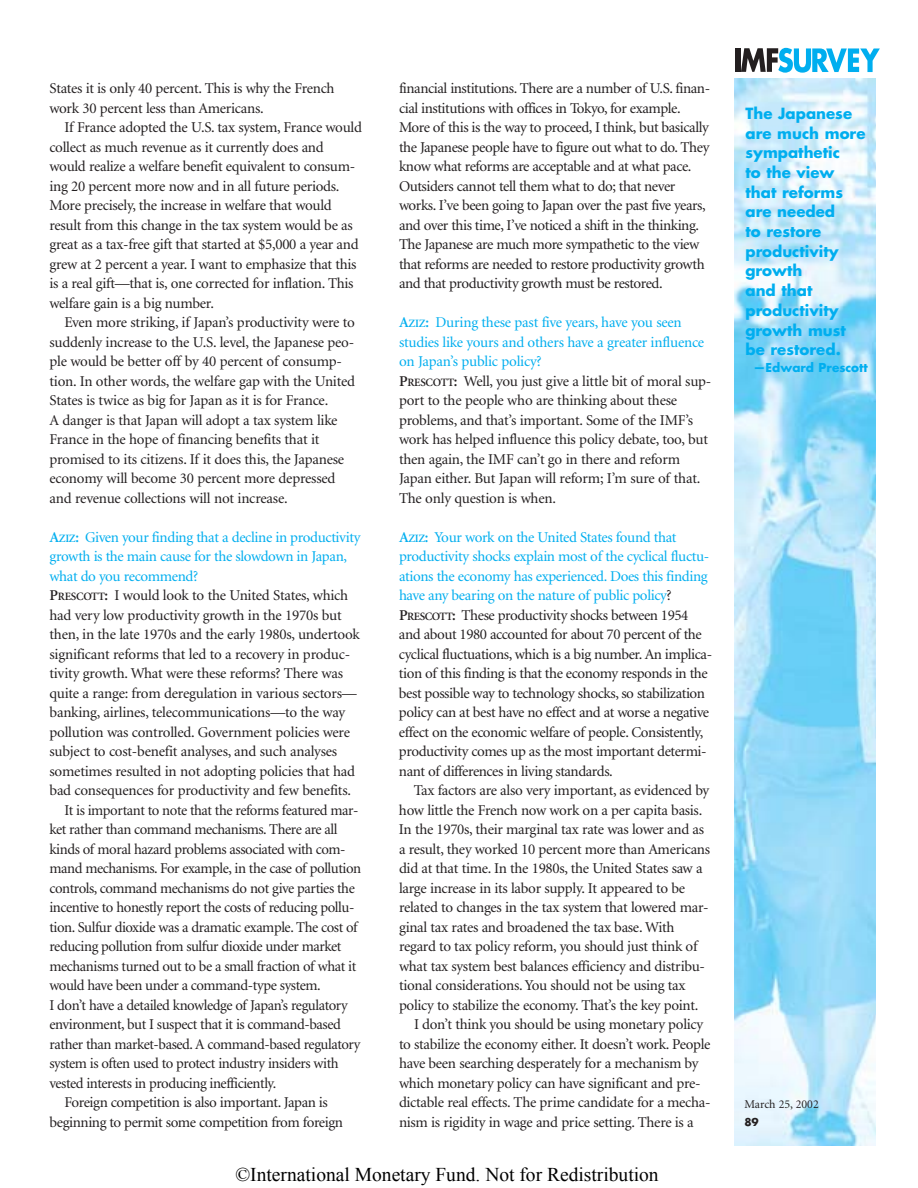
<style>
.page{position:relative;width:918px;height:1188px;background:#fff}
.page>*{position:absolute;margin:0;border:0;box-sizing:border-box;transform-origin:0 0}
.t1{font:19.5px "Times New Roman";color:#000}
.t2{font:15px/19.5px "Minion";letter-spacing:-.02em;color:#231f20}
.t3{font:700 15px/19.6px "Futura";color:#00aeef}
.t4{font:15px "Minion";letter-spacing:-.025em;color:#00aeef}
.t5{font:700 12px "Futura";color:#00aeef}
.t6{font:12px "Minion";color:#231f20}
.t7{font:700 10.5px "Futura";color:#231f20}
.s1{font-weight:600}
.s2{font-weight:600;font-size:11.25px}
.s3{font-weight:600;color:#00aeef}
.s4{font-weight:600;font-size:11.25px;color:#00aeef}
.s5{color:#00aeef}
</style>
<div class="page">
<div style="left:735px;top:48px;width:5px;height:24px;background:#231f20"></div>
<svg style="left:741px;top:48px;width:139px;height:25px"></svg>
<img style="left:735px;top:79px;width:141px;height:1067px">
<p class="t2" style="left:50px;top:80px;width:287px">States it is only 40 percent. This is why the French work 30 percent less than Americans.</p>
<p class="t2" style="left:49px;top:119px;width:314px;text-indent:15px">If France adopted the U.S. tax system, France would collect as much revenue as it currently does and would realize a welfare benefit equivalent to consum&shy;ing 20 percent more now and in all future periods.<br>More precisely, the increase in welfare that would result from this change in the tax system would be as great as a tax-free gift that started at $5,000 a year and grew at 2 percent a year. I want to emphasize that this is a real gift—that is, one corrected for inflation. This welfare gain is a big number.</p>
<p class="t2" style="left:49px;top:314px;width:307px;text-indent:15px">Even more striking, if Japan’s productivity were to suddenly increase to the U.S. level, the Japanese peo&shy;ple would be better off by 40 percent of consump&shy;tion. In other words, the welfare gap with the United States is twice as big for Japan as it is for France.<br>A danger is that Japan will adopt a tax system like France in the hope of financing benefits that it promised to its citizens. If it does this, the Japanese economy will become 30 percent more depressed and revenue collections will not increase.</p>
<p class="t4" style="left:49px;top:531px;width:313px"><span class="s1">A</span><span class="s2">ZIZ</span><span class="s1">:</span> Given your finding that a decline in productivity</p>
<p class="t4" style="left:50px;top:550px;width:299px">growth is the main cause for the slowdown in Japan,</p>
<p class="t4" style="left:50px;top:570px;width:150px">what do you recommend?</p>
<p class="t2" style="left:50px;top:587px;width:300px"><span class="s1">P</span><span class="s2">RESCOTT</span><span class="s1">:</span> I would look to the United States, which</p>
<p class="t2" style="left:49px;top:606px;width:294px">had very low productivity growth in the 1970s but</p>
<p class="t2" style="left:49px;top:626px;width:312px">then, in the late 1970s and the early 1980s, undertook</p>
<p class="t2" style="left:49px;top:645px;width:302px">significant reforms that led to a recovery in produc-</p>
<p class="t2" style="left:49px;top:665px;width:295px">tivity growth. What were these reforms? There was</p>
<p class="t2" style="left:49px;top:684px;width:309px">quite a range: from deregulation in various sectors—</p>
<p class="t2" style="left:49px;top:704px;width:297px">banking, airlines, telecommunications—to the way</p>
<p class="t2" style="left:49px;top:723px;width:302px">pollution was controlled. Government policies were</p>
<p class="t2" style="left:49px;top:743px;width:289px">subject to cost-benefit analyses, and such analyses</p>
<p class="t2" style="left:49px;top:762px;width:307px">sometimes resulted in not adopting policies that had</p>
<p class="t2" style="left:49px;top:782px;width:303px">bad consequences for productivity and few benefits.</p>
<p class="t2" style="left:64px;top:801px;width:295px">It is important to note that the reforms featured mar-</p>
<p class="t2" style="left:50px;top:821px;width:290px">ket rather than command mechanisms. There are all</p>
<p class="t2" style="left:50px;top:840px;width:298px">kinds of moral hazard problems associated with com-</p>
<p class="t2" style="left:50px;top:860px;width:313px">mand mechanisms. For example, in the case of pollution</p>
<p class="t2" style="left:50px;top:879px;width:307px">controls, command mechanisms do not give parties the</p>
<p class="t2" style="left:50px;top:899px;width:306px">incentive to honestly report the costs of reducing pollu-</p>
<p class="t2" style="left:50px;top:918px;width:310px">tion. Sulfur dioxide was a dramatic example. The cost of</p>
<p class="t2" style="left:50px;top:938px;width:293px">reducing pollution from sulfur dioxide under market</p>
<p class="t2" style="left:50px;top:957px;width:308px">mechanisms turned out to be a small fraction of what it</p>
<p class="t2" style="left:50px;top:977px;width:273px">would have been under a command-type system.</p>
<p class="t2" style="left:50px;top:996px;width:300px">I don’t have a detailed knowledge of Japan’s regulatory</p>
<p class="t2" style="left:50px;top:1016px;width:293px">environment, but I suspect that it is command-based</p>
<p class="t2" style="left:50px;top:1035px;width:312px">rather than market-based. A command-based regulatory</p>
<p class="t2" style="left:50px;top:1055px;width:291px">system is often used to protect industry insiders with</p>
<p class="t2" style="left:50px;top:1074px;width:228px">vested interests in producing inefficiently.</p>
<p class="t2" style="left:64px;top:1094px;width:265px">Foreign competition is also important. Japan is</p>
<p class="t2" style="left:50px;top:1113px;width:295px">beginning to permit some competition from foreign</p>
<p class="t2" style="left:399px;top:80px;width:313px">financial institutions. There are a number of U.S. finan&shy;cial institutions with offices in Tokyo, for example.<br>More of this is the way to proceed, I think, but basically the Japanese people have to figure out what to do. They know what reforms are acceptable and at what pace.<br>Outsiders cannot tell them what to do; that never works. I’ve been going to Japan over the past five years, and over this time, I’ve noticed a shift in the thinking.<br>The Japanese are much more sympathetic to the view that reforms are needed to restore productivity growth and that productivity growth must be restored.</p>
<p class="t2" style="left:399px;top:314px;width:314px"><span class="s3">A</span><span class="s4">ZIZ</span><span class="s3">:</span> <span class="s5">During these past five years, have you seen studies like yours and others have a greater influence on Japan’s public policy?<br></span><span class="s1">P</span><span class="s2">RESCOTT</span><span class="s1">:</span> Well, you just give a little bit of moral sup&shy;port to the people who are thinking about these problems, and that’s important. Some of the IMF’s work has helped influence this policy debate, too, but then again, the IMF can’t go in there and reform Japan either. But Japan will reform; I’m sure of that.<br>The only question is when.</p>
<p class="t2" style="left:399px;top:528px;width:315px"><span class="s3">A</span><span class="s4">ZIZ</span><span class="s3">:</span> <span class="s5">Your work on the United States found that productivity shocks explain most of the cyclical fluctu&shy;ations the economy has experienced. Does this finding have any bearing on the nature of public policy</span>?<br><span class="s1">P</span><span class="s2">RESCOTT</span><span class="s1">:</span> These productivity shocks between 1954 and about 1980 accounted for about 70 percent of the cyclical fluctuations, which is a big number. An implica&shy;tion of this finding is that the economy responds in the best possible way to technology shocks, so stabilization policy can at best have no effect and at worse a negative effect on the economic welfare of people. Consistently, productivity comes up as the most important determi&shy;nant of differences in living standards.</p>
<p class="t2" style="left:414px;top:782px;width:297px">Tax factors are also very important, as evidenced by</p>
<p class="t2" style="left:399px;top:801px;width:305px">how little the French now work on a per capita basis.</p>
<p class="t2" style="left:399px;top:821px;width:307px">In the 1970s, their marginal tax rate was lower and as</p>
<p class="t2" style="left:399px;top:840px;width:313px">a result, they worked 10 percent more than Americans</p>
<p class="t2" style="left:399px;top:860px;width:305px">did at that time. In the 1980s, the United States saw a</p>
<p class="t2" style="left:399px;top:879px;width:288px">large increase in its labor supply. It appeared to be</p>
<p class="t2" style="left:399px;top:899px;width:311px">related to changes in the tax system that lowered mar-</p>
<p class="t2" style="left:399px;top:918px;width:277px">ginal tax rates and broadened the tax base. With</p>
<p class="t2" style="left:399px;top:938px;width:300px">regard to tax policy reform, you should just think of</p>
<p class="t2" style="left:399px;top:957px;width:308px">what tax system best balances efficiency and distribu-</p>
<p class="t2" style="left:399px;top:977px;width:288px">tional considerations. You should not be using tax</p>
<p class="t2" style="left:399px;top:996px;width:301px">policy to stabilize the economy. That’s the key point.</p>
<p class="t2" style="left:414px;top:1016px;width:291px">I don’t think you should be using monetary policy</p>
<p class="t2" style="left:399px;top:1035px;width:313px">to stabilize the economy either. It doesn’t work. People</p>
<p class="t2" style="left:399px;top:1055px;width:301px">have been searching desperately for a mechanism by</p>
<p class="t2" style="left:399px;top:1074px;width:303px">which monetary policy can have significant and pre-</p>
<p class="t2" style="left:399px;top:1094px;width:313px">dictable real effects. The prime candidate for a mecha-</p>
<p class="t2" style="left:399px;top:1113px;width:296px">nism is rigidity in wage and price setting. There is a</p>
<h1 class="t1" style="left:236px;top:1161px;width:425px">©International Monetary Fund. Not for Redistribution</h1>
<p class="t3" style="left:746px;top:105px;width:122px">The Japanese are much more sympathetic<br>to the view that reforms are needed<br>to restore productivity growth<br>and that productivity growth must be restored.</p>
<p class="t5" style="left:754px;top:362px;width:116px">—Edward Prescott</p>
<p class="t6" style="left:744px;top:1099px;width:76px">March 25, 2002</p>
<p class="t7" style="left:744px;top:1117px;width:16px">89</p>
</div>
